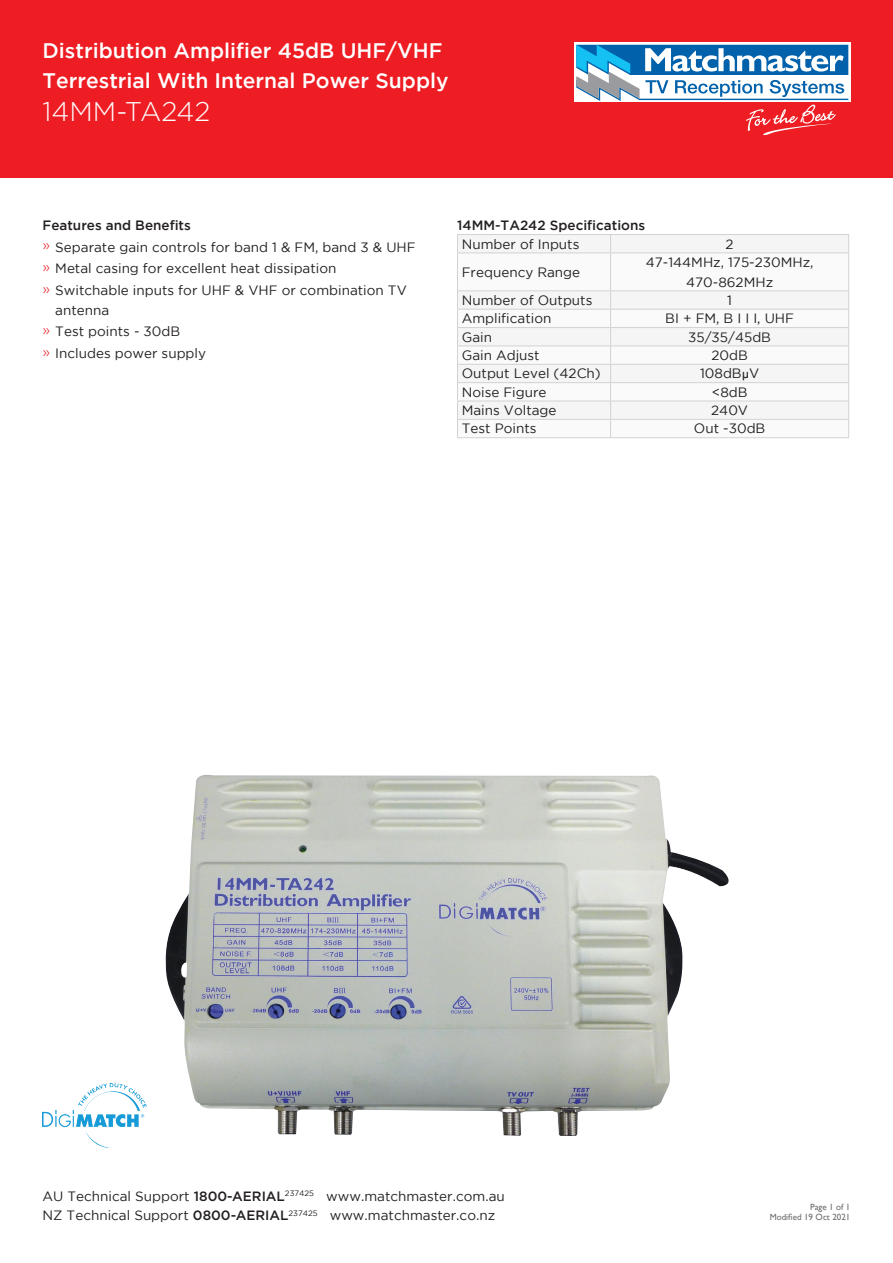
<style>
.page{position:relative;width:893px;height:1263px;background:#fff}
.page>*{position:absolute;margin:0;border:0;box-sizing:border-box;transform-origin:0 0}
.t1{font:300 27px "Gotham";color:#fff}
.t2{font:500 21px/30.5px "Gotham";color:#fff}
.t3{font:13.5px/21.8px "Gotham";color:#231f20}
.t4{font:500 13.5px "Gotham";color:#231f20}
.t5{font:9px/10.8px "Gill Sans";color:#6c6d70;text-align:right}
.s1{font-weight:500}
.s2{font-weight:300;font-size:15px;color:#ee1d23}
.s3{font-family:"Gill Sans"}
</style>
<div class="page">
<div style="left:0;top:0;width:893px;height:178px;background:#ee1d23"></div>
<svg style="left:574px;top:43px;width:276px;height:59px"></svg>
<svg style="left:576px;top:45px;width:272px;height:90px"></svg>
<img style="left:165px;top:775px;width:564px;height:361px">
<img style="left:43px;top:1084px;width:104px;height:63px">
<div style="left:458px;top:235px;width:390px;height:17px;background:#f5f5f6"></div>
<svg style="left:458px;top:253px;width:390px;height:166px"></svg>
<hr style="left:457px;top:252px;width:154px;height:1px;background:#d1d2d4">
<hr style="left:611px;top:252px;width:238px;height:1px;background:#d1d2d4">
<hr style="left:457px;top:290px;width:154px;height:1px;background:#d1d2d4">
<hr style="left:611px;top:290px;width:238px;height:1px;background:#d1d2d4">
<hr style="left:457px;top:309px;width:154px;height:1px;background:#d1d2d4">
<hr style="left:611px;top:309px;width:238px;height:1px;background:#d1d2d4">
<hr style="left:457px;top:327px;width:154px;height:1px;background:#d1d2d4">
<hr style="left:611px;top:327px;width:238px;height:1px;background:#d1d2d4">
<hr style="left:457px;top:346px;width:154px;height:1px;background:#d1d2d4">
<hr style="left:611px;top:346px;width:238px;height:1px;background:#d1d2d4">
<hr style="left:457px;top:364px;width:154px;height:1px;background:#d1d2d4">
<hr style="left:611px;top:364px;width:238px;height:1px;background:#d1d2d4">
<hr style="left:457px;top:382px;width:154px;height:1px;background:#d1d2d4">
<hr style="left:611px;top:382px;width:238px;height:1px;background:#d1d2d4">
<hr style="left:457px;top:401px;width:154px;height:1px;background:#d1d2d4">
<hr style="left:611px;top:401px;width:238px;height:1px;background:#d1d2d4">
<hr style="left:457px;top:419px;width:154px;height:1px;background:#d1d2d4">
<hr style="left:611px;top:419px;width:238px;height:1px;background:#d1d2d4">
<hr style="left:457px;top:437px;width:154px;height:1px;background:#d1d2d4">
<hr style="left:611px;top:437px;width:238px;height:1px;background:#d1d2d4">
<hr style="left:457px;top:234px;width:154px;height:1px;background:#d1d2d4">
<svg style="left:457px;top:235px;width:1px;height:17px"></svg>
<hr style="left:611px;top:234px;width:238px;height:1px;background:#d1d2d4">
<svg style="left:610px;top:235px;width:1px;height:17px"></svg>
<svg style="left:848px;top:235px;width:1px;height:17px"></svg>
<hr style="left:457px;top:253px;width:1px;height:37px;background:#d1d2d4">
<hr style="left:610px;top:253px;width:1px;height:37px;background:#d1d2d4">
<hr style="left:848px;top:253px;width:1px;height:37px;background:#d1d2d4">
<svg style="left:457px;top:291px;width:1px;height:146px"></svg>
<svg style="left:610px;top:291px;width:1px;height:146px"></svg>
<svg style="left:848px;top:291px;width:1px;height:146px"></svg>
<h2 class="t2" style="left:43px;top:35px;width:408px">Distribution Amplifier 45dB UHF/VHF<br>Terrestrial With Internal Power Supply</h2>
<h1 class="t1" style="left:43px;top:94px;width:169px">14MM-TA242</h1>
<p class="t3" style="left:43px;top:214px;width:375px"><span class="s1">Features and Benefits<br></span><span class="s2">»</span> Separate gain controls for band 1 &amp; FM, band 3 &amp; UHF <span class="s2">»</span> Metal casing for excellent heat dissipation<br><span class="s2">»</span> Switchable inputs for UHF &amp; VHF or combination TV</p>
<p class="t3" style="left:43px;top:299px;width:165px;text-indent:13px">antenna<br><span class="s2">»</span> Test points - 30dB<br><span class="s2">»</span> Includes power supply</p>
<p class="t4" style="left:457px;top:217px;width:190px">14MM-TA242 Specifications</p>
<p class="t3" style="left:462px;top:233px;width:119px">Number of Inputs</p>
<p class="t3" style="left:726px;top:233px;width:10px">2</p>
<p class="t3" style="left:462px;top:261px;width:120px">Frequency Range</p>
<p class="t3" style="left:646px;top:252px;width:169px;line-height:19.5px;text-align:center">47-144MHz, 175-230MHz,<br>470-862MHz</p>
<p class="t3" style="left:462px;top:289px;width:132px">Number of Outputs</p>
<p class="t3" style="left:727px;top:289px;width:6px">1</p>
<p class="t3" style="left:462px;top:307px;width:91px">Amplification</p>
<p class="t3" style="left:665px;top:307px;width:130px">BI + FM, B I I I, UHF</p>
<p class="t3" style="left:462px;top:326px;width:32px">Gain</p>
<p class="t3" style="left:688px;top:326px;width:84px">35/35/45dB</p>
<p class="t3" style="left:462px;top:344px;width:79px">Gain Adjust</p>
<p class="t3" style="left:711px;top:344px;width:38px">20dB</p>
<p class="t3" style="left:462px;top:362px;width:141px">Output Level (42Ch)</p>
<p class="t3" style="left:700px;top:362px;width:61px">108dB<span class="s3">µ</span>V</p>
<p class="t3" style="left:462px;top:381px;width:86px">Noise Figure</p>
<p class="t3" style="left:712px;top:381px;width:37px">&lt;8dB</p>
<p class="t3" style="left:462px;top:399px;width:96px">Mains Voltage</p>
<p class="t3" style="left:711px;top:399px;width:38px">240V</p>
<p class="t3" style="left:462px;top:418px;width:76px">Test Points</p>
<p class="t3" style="left:694px;top:418px;width:73px">Out -30dB</p>
<p class="t3" style="left:43px;top:1186px;width:464px;line-height:19.5px">AU Technical Support <span class="s1">1800-AERIAL</span><sup>237425</sup> www.matchmaster.com.au<br>NZ Technical Support <span class="s1">0800-AERIAL</span><sup>237425</sup> www.matchmaster.co.nz</p>
<p class="t5" style="left:770px;top:1201px;width:82px">Page 1 of 1<br>Modified 19 Oct 2021</p>
</div>
